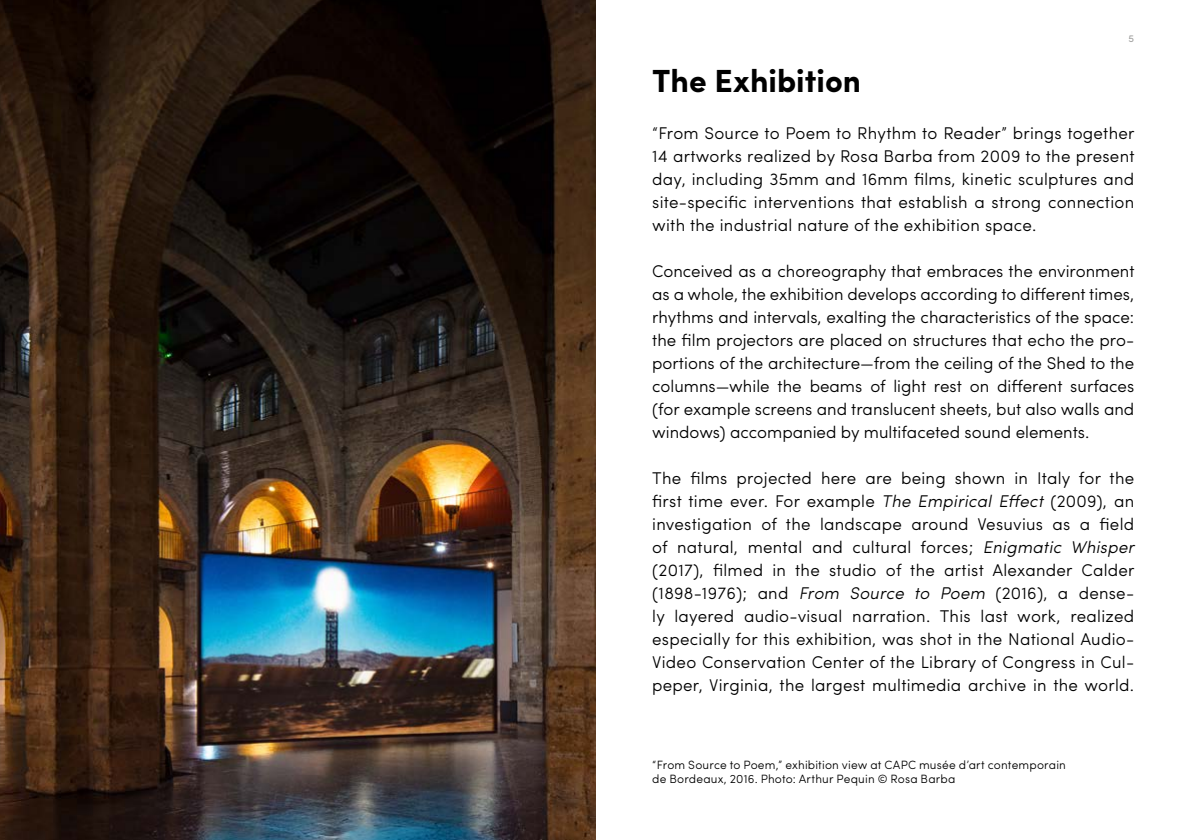
<style>
.page{position:relative;width:1191px;height:840px;background:#fff}
.page>*{position:absolute;margin:0;border:0;box-sizing:border-box;transform-origin:0 0}
.t1{font:700 32px "Sofia Pro";color:#000}
.t2{font:300 17px/23px "Sofia Pro";letter-spacing:.015em;color:#000;text-align:justify}
.t3{font:300 12px/14.4px "Sofia Pro";letter-spacing:.015em;color:#000}
.t4{font:10px "Sofia Pro";color:#9d9d9c}
.s1{font-style:italic}
</style>
<div class="page">
<img style="left:0;top:0;width:595px;height:839px">
<p class="t4" style="left:1128px;top:31px;width:7px">5</p>
<h1 class="t1" style="left:652px;top:57px;width:210px">The Exhibition</h1>
<p class="t2" style="left:652px;top:120px;width:484px">“From Source to Poem to Rhythm to Reader” brings together 14 artworks realized by Rosa Barba from 2009 to the present day, including 35mm and 16mm films, kinetic sculptures and site-specific interventions that establish a strong connection with the industrial nature of the exhibition space.</p>
<p class="t2" style="left:652px;top:258px;width:484px">Conceived as a choreography that embraces the environment as a whole, the exhibition develops according to different times, rhythms and intervals, exalting the characteristics of the space: the film projectors are placed on structures that echo the pro&shy;portions of the architecture—from the ceiling of the Shed to the columns—while the beams of light rest on different surfaces (for example screens and translucent sheets, but also walls and windows) accompanied by multifaceted sound elements.</p>
<p class="t2" style="left:652px;top:465px;width:484px">The films projected here are being shown in Italy for the first time ever. For example <span class="s1">The Empirical Effect</span> (2009), an investigation of the landscape around Vesuvius as a field of natural, mental and cultural forces; <span class="s1">Enigmatic Whisper </span>(2017), filmed in the studio of the artist Alexander Calder (1898-1976); and <span class="s1">From Source to Poem</span> (2016), a dense&shy;ly layered audio-visual narration. This last work, realized especially for this exhibition, was shot in the National Audio-Video Conservation Center of the Library of Congress in Cul&shy;peper, Virginia, the largest multimedia archive in the world.</p>
<p class="t3" style="left:652px;top:756px;width:415px">“From Source to Poem,” exhibition view at CAPC musée d’art contemporain de Bordeaux, 2016. Photo: Arthur Pequin © Rosa Barba</p>
</div>
